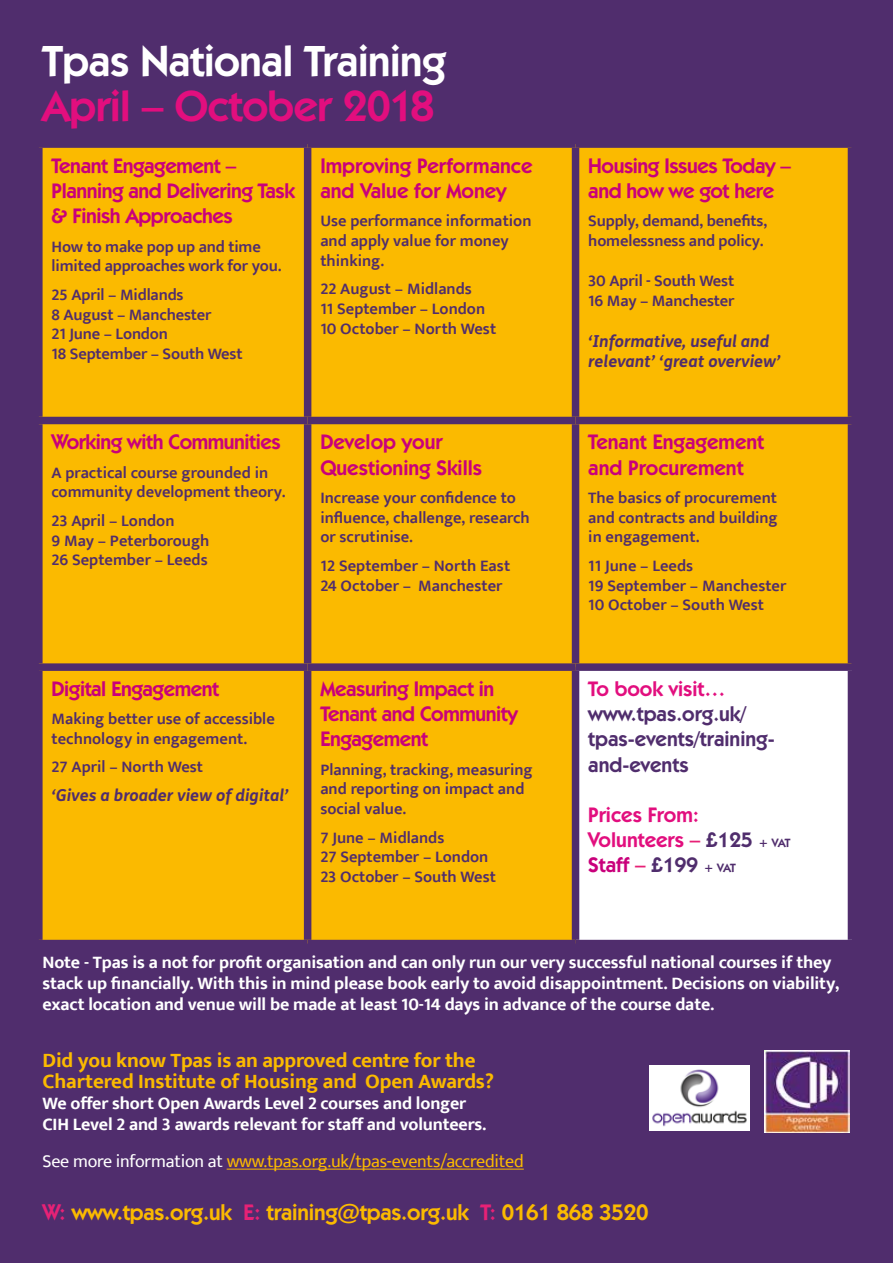
<style>
.page{position:relative;width:893px;height:1263px;background:#502d6d}
.page>*{position:absolute;margin:0;border:0;box-sizing:border-box;transform-origin:0 0}
.t1{font:600 43.5px "Kabel IT Cby BT";letter-spacing:-.01em;color:#fff}
.t2{font:600 43.5px "Kabel IT Cby BT";letter-spacing:-.01em;color:#e20e7e}
.t3{font:600 22.5px "Kabel IT Cby BT";letter-spacing:-.01em;color:#fbba00}
.t4{font:600 21px/25.2px "Kabel IT Cby BT";letter-spacing:-.02em;color:#c9007b}
.t5{font:600 21px/25.2px "Kabel IT Cby BT";color:#c9007b}
.t6{font:700 21px/21px "Ek Mukta";letter-spacing:-.01em;color:#fbba00}
.t7{font:600 21px/25.2px "Kabel IT Cby BT";color:#e20e7e}
.t8{font:600 21px/25.2px "Kabel IT Cby BT";color:#502d6d}
.t9{font:700 18px/21px "Ek Mukta";letter-spacing:-.01em;color:#fff}
.t10{font:18px "Ek Mukta";letter-spacing:-.01em;color:#fbba00}
.t11{font:600 16.5px/19.8px "Ek Mukta";color:#502d6d}
.t12{font:italic 700 16.5px/19.8px "FS Me";color:#502d6d}
.s1{color:#e72176}
.s2{color:#502d6d}
.s3{font-size:12px;color:#502d6d}
.s4{color:#c9007b}
.s5{color:#fff}
</style>
<div class="page">
<div style="left:43px;top:148px;width:805px;height:792px;background:#fbba00"></div>
<div style="left:575px;top:667px;width:276px;height:276px;background:#fff"></div>
<div style="left:304px;top:148px;width:7px;height:269px;background:#502d6d"></div>
<div style="left:572px;top:148px;width:7px;height:269px;background:#502d6d"></div>
<div style="left:35px;top:417px;width:273px;height:7px;background:#502d6d"></div>
<div style="left:308px;top:417px;width:267px;height:7px;background:#502d6d"></div>
<div style="left:304px;top:424px;width:7px;height:239px;background:#502d6d"></div>
<div style="left:575px;top:417px;width:280px;height:7px;background:#502d6d"></div>
<div style="left:572px;top:424px;width:7px;height:239px;background:#502d6d"></div>
<div style="left:35px;top:663px;width:273px;height:8px;background:#502d6d"></div>
<div style="left:308px;top:663px;width:267px;height:8px;background:#502d6d"></div>
<div style="left:304px;top:671px;width:7px;height:269px;background:#502d6d"></div>
<div style="left:575px;top:663px;width:280px;height:8px;background:#502d6d"></div>
<div style="left:572px;top:671px;width:7px;height:269px;background:#502d6d"></div>
<div style="left:848px;top:671px;width:7px;height:269px;background:#502d6d"></div>
<div style="left:575px;top:940px;width:280px;height:7px;background:#502d6d"></div>
<hr style="left:227px;top:1169px;width:297px;height:1px;background:#fbba00">
<img style="left:649px;top:1065px;width:100px;height:66px">
<img style="left:765px;top:1050px;width:84px;height:83px">
<h1 class="t1" style="left:43px;top:34px;width:405px">Tpas National Training</h1>
<h1 class="t2" style="left:43px;top:79px;width:393px">April – October 2018</h1>
<p class="t4" style="left:52px;top:153px;width:245px">Tenant Engagement –<br>Planning and Delivering Task &amp; Finish Approaches</p>
<p class="t11" style="left:52px;top:236px;width:231px">How to make pop up and time limited approaches work for you.</p>
<p class="t11" style="left:52px;top:284px;width:193px">25 April – Midlands<br>8 August – Manchester<br>21 June – London<br>18 September – South West</p>
<p class="t5" style="left:320px;top:153px;width:214px">Improving Performance and Value for Money</p>
<p class="t11" style="left:320px;top:211px;width:213px">Use performance information and apply value for money thinking.</p>
<p class="t11" style="left:320px;top:279px;width:177px">22 August – Midlands<br>11 September – London<br>10 October – North West</p>
<p class="t4" style="left:52px;top:429px;width:231px">Working with Communities</p>
<p class="t11" style="left:52px;top:462px;width:235px">A practical course grounded in community development theory.</p>
<p class="t11" style="left:52px;top:510px;width:159px">23 April – London<br>9 May – Peterborough<br>26 September – Leeds</p>
<p class="t5" style="left:320px;top:429px;width:163px">Develop your<br>Questioning Skills</p>
<p class="t11" style="left:320px;top:487px;width:211px">Increase your confidence to influence, challenge, research or scrutinise.</p>
<p class="t11" style="left:320px;top:555px;width:191px">12 September – North East<br>24 October – Manchester</p>
<p class="t4" style="left:52px;top:676px;width:169px">Digital Engagement</p>
<p class="t11" style="left:52px;top:709px;width:225px">Making better use of accessible technology in engagement.</p>
<p class="t11" style="left:52px;top:757px;width:153px">27 April – North West</p>
<p class="t12" style="left:52px;top:784px;width:238px">‘Gives a broader view of digital’</p>
<p class="t4" style="left:320px;top:676px;width:199px">Measuring Impact in<br>Tenant and Community<br>Engagement</p>
<p class="t11" style="left:320px;top:759px;width:214px">Planning, tracking, measuring and reporting on impact and social value.</p>
<p class="t11" style="left:320px;top:827px;width:177px">7 June – Midlands<br>27 September – London<br>23 October – South West</p>
<p class="t4" style="left:588px;top:153px;width:204px">Housing Issues Today – and how we got here</p>
<p class="t11" style="left:588px;top:211px;width:180px">Supply, demand, benefits, homelessness and policy.</p>
<p class="t11" style="left:588px;top:270px;width:148px">30 April - South West<br>16 May – Manchester</p>
<p class="t12" style="left:588px;top:330px;width:194px">‘Informative, useful and relevant’ ‘great overview’</p>
<p class="t5" style="left:588px;top:429px;width:177px">Tenant Engagement and Procurement</p>
<p class="t11" style="left:588px;top:487px;width:191px;text-align:justify">The basics of procurement and contracts and building in engagement.</p>
<p class="t11" style="left:588px;top:555px;width:200px">11 June – Leeds<br>19 September – Manchester<br>10 October – South West</p>
<p class="t7" style="left:588px;top:676px;width:139px">To book visit…</p>
<p class="t8" style="left:588px;top:701px;width:188px">www.tpas.org.uk/ tpas-events/training&shy;and-events</p>
<p class="t7" style="left:588px;top:802px;width:204px">Prices From:<br>Volunteers <span class="s1">–</span> <span class="s2">£125</span> <span class="s3">+ VAT<br></span><span class="s4">Staff</span> <span class="s1">–</span> <span class="s2">£199</span> <span class="s3">+ VAT</span></p>
<p class="t9" style="left:43px;top:952px;width:798px">Note - Tpas is a not for profit organisation and can only run our very successful national courses if they stack up financially. With this in mind please book early to avoid disappointment. Decisions on viability, exact location and venue will be made at least 10-14 days in advance of the course date.</p>
<p class="t6" style="left:43px;top:1049px;width:453px">Did you know Tpas is an approved centre for the<br>Chartered Institute of Housing and Open Awards?</p>
<p class="t9" style="left:43px;top:1092px;width:445px">We offer short Open Awards Level 2 courses and longer<br>CIH Level 2 and 3 awards relevant for staff and volunteers.</p>
<p class="t10" style="left:43px;top:1150px;width:483px"><span class="s5">See more information at</span> www.tpas.org.uk/tpas-events/accredited</p>
<h2 class="t3" style="left:43px;top:1198px;width:607px"><span class="s1">W:</span> www.tpas.org.uk <span class="s1">E:</span> training@tpas.org.uk <span class="s1">T:</span> 0161 868 3520</h2>
</div>
